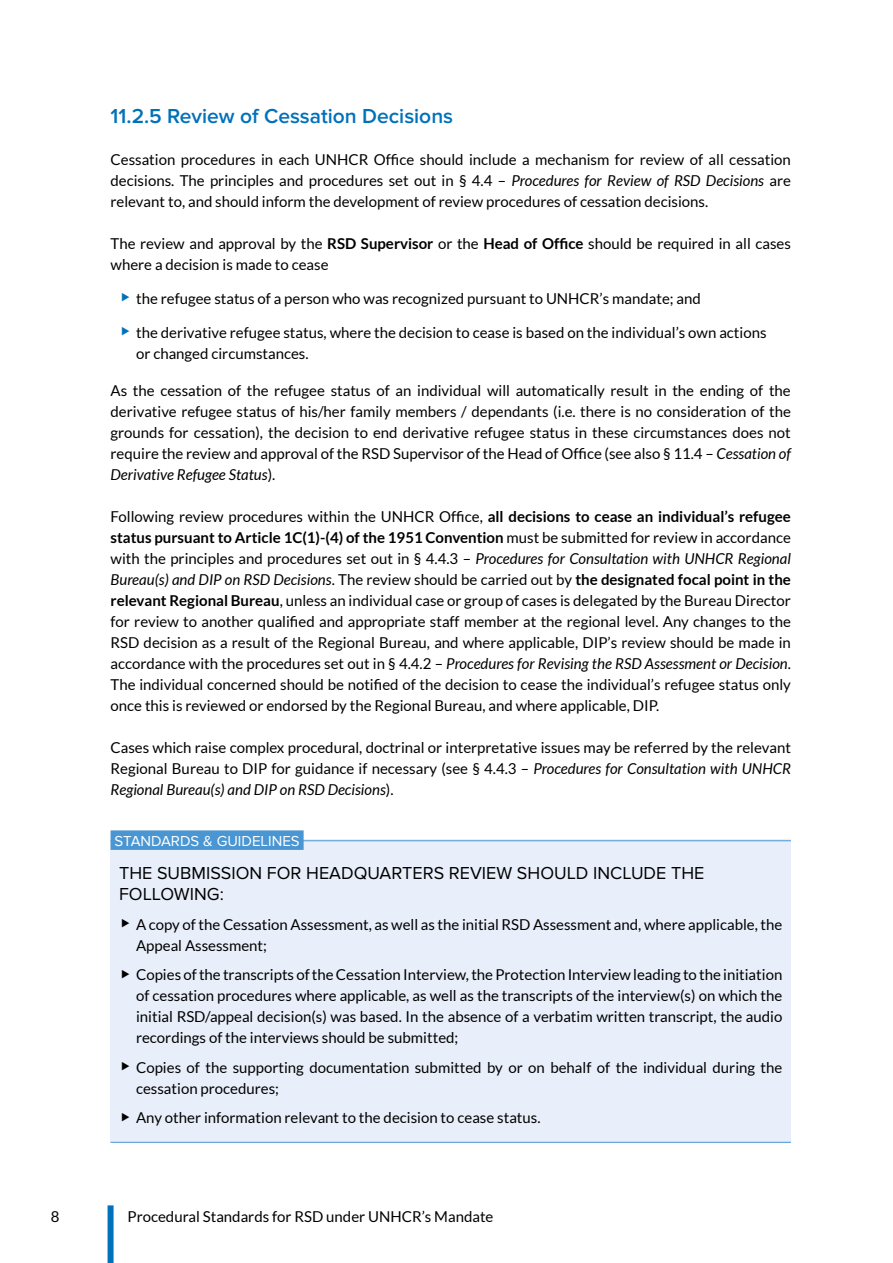
<style>
.page{position:relative;width:893px;height:1263px;background:#fff}
.page>*{position:absolute;margin:0;border:0;box-sizing:border-box;transform-origin:0 0}
.t1{font:600 21px "Proxima Nova";color:#0071bb}
.t2{font:18px/21px "Proxima Nova";color:#000}
.t3{font:15px/21px "Lato";color:#000;text-align:justify}
.t4{font:15px "Proxima Nova";color:#fff}
.s1{font-style:italic}
.s2{font-weight:700}
</style>
<div class="page">
<div style="left:111px;top:840px;width:680px;height:77px;background:#e9effa"></div>
<hr style="left:111px;top:840px;width:680px;height:1px;background:#4a96d2">
<div style="left:111px;top:830px;width:193px;height:20px;background:#4a96d2"></div>
<div style="left:111px;top:905px;width:680px;height:61px;background:#e9effa"></div>
<div style="left:111px;top:955px;width:680px;height:104px;background:#e9effa"></div>
<div style="left:111px;top:1048px;width:680px;height:61px;background:#e9effa"></div>
<div style="left:111px;top:1098px;width:680px;height:45px;background:#e9effa"></div>
<hr style="left:111px;top:1142px;width:680px;height:1px;background:#4a96d2">
<div style="left:108px;top:1205px;width:6px;height:58px;background:#0071bb"></div>
<h1 class="t1" style="left:111px;top:104px;width:344px">11.2.5 Review of Cessation Decisions</h1>
<p class="t3" style="left:111px;top:149px;width:682px">Cessation procedures in each UNHCR Office should include a mechanism for review of all cessation decisions. The principles and procedures set out in § 4.4 – <span class="s1">Procedures for Review of RSD Decisions</span> are relevant to, and should inform the development of review procedures of cessation decisions.</p>
<p class="t3" style="left:111px;top:233px;width:682px">The review and approval by the <span class="s2">RSD Supervisor</span> or the <span class="s2">Head of Office</span> should be required in all cases where a decision is made to cease</p>
<p class="t3" style="left:136px;top:288px;width:566px">the refugee status of a person who was recognized pursuant to UNHCR’s mandate; and</p>
<p class="t3" style="left:136px;top:322px;width:632px">the derivative refugee status, where the decision to cease is based on the individual’s own actions or changed circumstances.</p>
<p class="t3" style="left:111px;top:380px;width:682px">As the cessation of the refugee status of an individual will automatically result in the ending of the derivative refugee status of his/her family members / dependants (i.e. there is no consideration of the grounds for cessation), the decision to end derivative refugee status in these circumstances does not require the review and approval of the RSD Supervisor of the Head of Office (see also § 11.4 – <span class="s1">Cessation of Derivative Refugee Status</span>).</p>
<p class="t3" style="left:111px;top:506px;width:682px">Following review procedures within the UNHCR Office, <span class="s2">all decisions to cease an individual’s refugee status pursuant to Article 1C(1)-(4) of the 1951 Convention</span> must be submitted for review in accordance with the principles and procedures set out in § 4.4.3 – <span class="s1">Procedures for Consultation with UNHCR Regional Bureau(s) and DIP on RSD Decisions</span>. The review should be carried out by <span class="s2">the designated focal point in the relevant Regional Bureau</span>, unless an individual case or group of cases is delegated by the Bureau Director for review to another qualified and appropriate staff member at the regional level. Any changes to the RSD decision as a result of the Regional Bureau, and where applicable, DIP’s review should be made in accordance with the procedures set out in § 4.4.2 – <span class="s1">Procedures for Revising the RSD Assessment or Decision</span>.<br>The individual concerned should be notified of the decision to cease the individual’s refugee status only once this is reviewed or endorsed by the Regional Bureau, and where applicable, DIP.</p>
<p class="t3" style="left:111px;top:737px;width:682px">Cases which raise complex procedural, doctrinal or interpretative issues may be referred by the relevant Regional Bureau to DIP for guidance if necessary (see § 4.4.3 – <span class="s1">Procedures for Consultation with UNHCR Regional Bureau(s) and DIP on RSD Decisions</span>).</p>
<p class="t4" style="left:114px;top:832px;width:187px">STANDARDS &amp; GUIDELINES</p>
<p class="t2" style="left:119px;top:863px;width:587px">THE SUBMISSION FOR HEADQUARTERS REVIEW SHOULD INCLUDE THE<br>FOLLOWING:</p>
<p class="t3" style="left:136px;top:914px;width:648px">A copy of the Cessation Assessment, as well as the initial RSD Assessment and, where applicable, the<br>Appeal Assessment;</p>
<p class="t3" style="left:136px;top:964px;width:648px">Copies of the transcripts of the Cessation Interview, the Protection Interview leading to the initiation of cessation procedures where applicable, as well as the transcripts of the interview(s) on which the initial RSD/appeal decision(s) was based. In the absence of a verbatim written transcript, the audio recordings of the interviews should be submitted;</p>
<p class="t3" style="left:136px;top:1057px;width:648px">Copies of the supporting documentation submitted by or on behalf of the individual during the cessation procedures;</p>
<p class="t3" style="left:136px;top:1107px;width:406px">Any other information relevant to the decision to cease status.</p>
<p class="t3" style="left:51px;top:1206px;width:10px">8</p>
<p class="t3" style="left:128px;top:1206px;width:367px">Procedural Standards for RSD under UNHCR’s Mandate</p>
</div>
